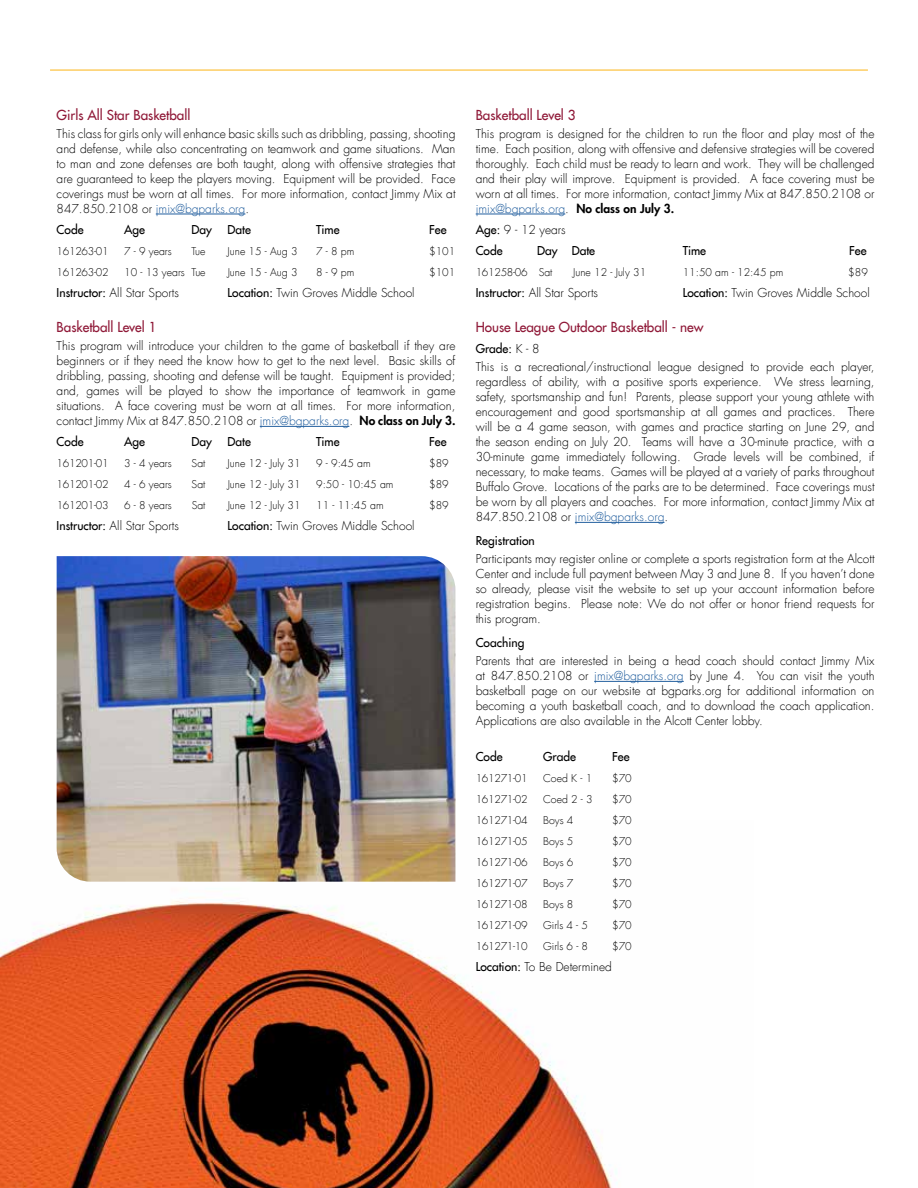
<style>
.page{position:relative;width:918px;height:1188px;background:#fff}
.page>*{position:absolute;margin:0;border:0;box-sizing:border-box;transform-origin:0 0}
.t1{font:13.5px "Futura LT";color:#8f1837}
.t2{font:300 12px/15px "Futura LT";color:#000;text-align:justify}
.t3{font:12px "Futura LT";color:#000}
.t4{font:300 10.5px "Futura LT";color:#000}
.t5{font:300 10.5px "Futura LT";letter-spacing:-.025em;color:#000}
.s1{color:#215e9e}
.s2{font-weight:400}
.s3{font-weight:800}
</style>
<div class="page">
<hr style="left:50px;top:70px;width:818px;height:1px;background:#fcb515">
<img style="left:0;top:821px;width:617px;height:367px">
<hr style="left:156px;top:214px;width:89px;height:1px;background:#215e9e">
<hr style="left:260px;top:426px;width:89px;height:1px;background:#215e9e">
<hr style="left:476px;top:214px;width:89px;height:1px;background:#215e9e">
<hr style="left:575px;top:522px;width:89px;height:1px;background:#215e9e">
<hr style="left:594px;top:681px;width:90px;height:1px;background:#215e9e">
<img style="left:57px;top:556px;width:398px;height:326px">
<p class="t1" style="left:57px;top:106px;width:135px">Girls All Star Basketball</p>
<p class="t2" style="left:57px;top:126px;width:400px">This class for girls only will enhance basic skills such as dribbling, passing, shooting and defense, while also concentrating on teamwork and game situations. Man to man and zone defenses are both taught, along with offensive strategies that are guaranteed to keep the players moving. Equipment will be provided. Face coverings must be worn at all times. For more information, contact Jimmy Mix at 847.850.2108 or <span class="s1">jmix@bgparks.org</span>.</p>
<p class="t3" style="left:57px;top:222px;width:28px">Code</p>
<p class="t3" style="left:124px;top:222px;width:22px">Age</p>
<p class="t3" style="left:192px;top:222px;width:22px">Day</p>
<p class="t3" style="left:228px;top:222px;width:25px">Date</p>
<p class="t3" style="left:316px;top:222px;width:25px">Time</p>
<p class="t3" style="left:429px;top:222px;width:19px">Fee</p>
<p class="t5" style="left:57px;top:245px;width:53px">161263-01</p>
<p class="t4" style="left:124px;top:245px;width:49px">7 - 9 years</p>
<p class="t4" style="left:192px;top:245px;width:15px">Tue</p>
<p class="t4" style="left:228px;top:245px;width:71px">June 15 - Aug 3</p>
<p class="t4" style="left:316px;top:245px;width:40px">7 - 8 pm</p>
<p class="t4" style="left:429px;top:245px;width:28px">$101</p>
<p class="t5" style="left:57px;top:266px;width:53px">161263-02</p>
<p class="t4" style="left:124px;top:266px;width:83px">10 - 13 years Tue</p>
<p class="t4" style="left:228px;top:266px;width:71px">June 15 - Aug 3</p>
<p class="t4" style="left:316px;top:266px;width:40px">8 - 9 pm</p>
<p class="t4" style="left:429px;top:266px;width:28px">$101</p>
<p class="t2" style="left:57px;top:285px;width:124px"><span class="s2">Instructor:</span> All Star Sports</p>
<p class="t2" style="left:228px;top:285px;width:189px"><span class="s2">Location:</span> Twin Groves Middle School</p>
<p class="t1" style="left:57px;top:318px;width:101px">Basketball Level 1</p>
<p class="t2" style="left:57px;top:339px;width:400px">This program will introduce your children to the game of basketball if they are beginners or if they need the know how to get to the next level. Basic skills of dribbling, passing, shooting and defense will be taught. Equipment is provided; and, games will be played to show the importance of teamwork in game situations. A face covering must be worn at all times. For more information, contact Jimmy Mix at 847.850.2108 or <span class="s1">jmix@bgparks.org</span>. <span class="s3">No class on July 3.</span></p>
<p class="t3" style="left:57px;top:434px;width:28px">Code</p>
<p class="t3" style="left:124px;top:434px;width:22px">Age</p>
<p class="t3" style="left:192px;top:434px;width:22px">Day</p>
<p class="t3" style="left:228px;top:434px;width:25px">Date</p>
<p class="t3" style="left:316px;top:434px;width:25px">Time</p>
<p class="t3" style="left:429px;top:434px;width:19px">Fee</p>
<p class="t5" style="left:57px;top:457px;width:53px">161201-01</p>
<p class="t4" style="left:124px;top:457px;width:49px">3 - 4 years</p>
<p class="t4" style="left:192px;top:457px;width:15px">Sat</p>
<p class="t4" style="left:228px;top:457px;width:74px">June 12 - July 31</p>
<p class="t4" style="left:316px;top:457px;width:56px">9 - 9:45 am</p>
<p class="t4" style="left:429px;top:457px;width:21px">$89</p>
<p class="t5" style="left:57px;top:478px;width:53px">161201-02</p>
<p class="t4" style="left:124px;top:478px;width:49px">4 - 6 years</p>
<p class="t4" style="left:192px;top:478px;width:15px">Sat</p>
<p class="t4" style="left:228px;top:478px;width:74px">June 12 - July 31</p>
<p class="t4" style="left:316px;top:478px;width:79px">9:50 - 10:45 am</p>
<p class="t4" style="left:429px;top:478px;width:21px">$89</p>
<p class="t5" style="left:57px;top:499px;width:53px">161201-03</p>
<p class="t4" style="left:124px;top:499px;width:49px">6 - 8 years</p>
<p class="t4" style="left:192px;top:499px;width:15px">Sat</p>
<p class="t4" style="left:228px;top:499px;width:74px">June 12 - July 31</p>
<p class="t4" style="left:316px;top:499px;width:69px">11 - 11:45 am</p>
<p class="t4" style="left:429px;top:499px;width:21px">$89</p>
<p class="t2" style="left:57px;top:519px;width:124px"><span class="s2">Instructor:</span> All Star Sports</p>
<p class="t2" style="left:228px;top:519px;width:189px"><span class="s2">Location:</span> Twin Groves Middle School</p>
<p class="t1" style="left:476px;top:106px;width:101px">Basketball Level 3</p>
<p class="t2" style="left:476px;top:126px;width:400px">This program is designed for the children to run the floor and play most of the time. Each position, along with offensive and defensive strategies will be covered thoroughly. Each child must be ready to learn and work. They will be challenged and their play will improve. Equipment is provided. A face covering must be worn at all times. For more information, contact Jimmy Mix at 847.850.2108 or <span class="s1">jmix@bgparks.org</span>. <span class="s3">No class on July 3.</span></p>
<p class="t2" style="left:476px;top:219px;width:92px;line-height:21px"><span class="s2">Age:</span> 9 - 12 years<br><span class="s2">Code</span></p>
<p class="t3" style="left:537px;top:243px;width:59px">Day Date</p>
<p class="t3" style="left:683px;top:243px;width:25px">Time</p>
<p class="t3" style="left:849px;top:243px;width:19px">Fee</p>
<p class="t5" style="left:476px;top:266px;width:78px">161258-06 Sat</p>
<p class="t4" style="left:573px;top:266px;width:74px">June 12 - July 31</p>
<p class="t4" style="left:683px;top:266px;width:102px">11:50 am - 12:45 pm</p>
<p class="t4" style="left:848px;top:266px;width:21px">$89</p>
<p class="t2" style="left:476px;top:285px;width:124px"><span class="s2">Instructor:</span> All Star Sports</p>
<p class="t2" style="left:683px;top:285px;width:189px"><span class="s2">Location:</span> Twin Groves Middle School</p>
<p class="t1" style="left:476px;top:318px;width:229px">House League Outdoor Basketball - new</p>
<p class="t2" style="left:476px;top:340px;width:400px;line-height:18px"><span class="s2">Grade:</span> K - 8<br>This is a recreational/instructional league designed to provide each player,</p>
<p class="t2" style="left:476px;top:375px;width:400px">regardless of ability, with a positive sports experience. We stress learning, safety, sportsmanship and fun! Parents, please support your young athlete with encouragement and good sportsmanship at all games and practices. There will be a 4 game season, with games and practice starting on June 29, and the season ending on July 20. Teams will have a 30-minute practice, with a 30-minute game immediately following. Grade levels will be combined, if necessary, to make teams. Games will be played at a variety of parks throughout Buffalo Grove. Locations of the parks are to be determined. Face coverings must be worn by all players and coaches. For more information, contact Jimmy Mix at 847.850.2108 or <span class="s1">jmix@bgparks.org</span>.</p>
<p class="t3" style="left:476px;top:533px;width:61px">Registration</p>
<p class="t2" style="left:476px;top:552px;width:400px">Participants may register online or complete a sports registration form at the Alcott Center and include full payment between May 3 and June 8. If you haven’t done so already, please visit the website to set up your account information before registration begins. Please note: We do not offer or honor friend requests for this program.</p>
<p class="t3" style="left:476px;top:635px;width:50px">Coaching</p>
<p class="t2" style="left:476px;top:654px;width:400px">Parents that are interested in being a head coach should contact Jimmy Mix at 847.850.2108 or <span class="s1">jmix@bgparks.org</span> by June 4. You can visit the youth basketball page on our website at bgparks.org for additional information on becoming a youth basketball coach, and to download the coach application.<br>Applications are also available in the Alcott Center lobby.</p>
<p class="t3" style="left:476px;top:749px;width:28px">Code</p>
<p class="t3" style="left:543px;top:749px;width:34px">Grade</p>
<p class="t3" style="left:612px;top:749px;width:19px">Fee</p>
<p class="t5" style="left:476px;top:772px;width:53px">161271-01</p>
<p class="t4" style="left:543px;top:772px;width:50px">Coed K - 1</p>
<p class="t4" style="left:612px;top:772px;width:21px">$70</p>
<p class="t5" style="left:476px;top:793px;width:53px">161271-02</p>
<p class="t4" style="left:543px;top:793px;width:51px">Coed 2 - 3</p>
<p class="t4" style="left:612px;top:793px;width:21px">$70</p>
<p class="t5" style="left:476px;top:814px;width:53px">161271-04</p>
<p class="t4" style="left:543px;top:814px;width:32px">Boys 4</p>
<p class="t4" style="left:612px;top:814px;width:21px">$70</p>
<p class="t5" style="left:476px;top:835px;width:53px">161271-05</p>
<p class="t4" style="left:543px;top:835px;width:32px">Boys 5</p>
<p class="t4" style="left:612px;top:835px;width:21px">$70</p>
<p class="t5" style="left:476px;top:856px;width:53px">161271-06</p>
<p class="t4" style="left:543px;top:856px;width:32px">Boys 6</p>
<p class="t4" style="left:612px;top:856px;width:21px">$70</p>
<p class="t5" style="left:476px;top:877px;width:53px">161271-07</p>
<p class="t4" style="left:543px;top:877px;width:32px">Boys 7</p>
<p class="t4" style="left:612px;top:877px;width:21px">$70</p>
<p class="t5" style="left:476px;top:898px;width:53px">161271-08</p>
<p class="t4" style="left:543px;top:898px;width:32px">Boys 8</p>
<p class="t4" style="left:612px;top:898px;width:21px">$70</p>
<p class="t5" style="left:476px;top:919px;width:53px">161271-09</p>
<p class="t4" style="left:543px;top:919px;width:46px">Girls 4 - 5</p>
<p class="t4" style="left:612px;top:919px;width:21px">$70</p>
<p class="t5" style="left:476px;top:940px;width:53px">161271-10</p>
<p class="t4" style="left:543px;top:940px;width:46px">Girls 6 - 8</p>
<p class="t4" style="left:612px;top:940px;width:21px">$70</p>
<p class="t2" style="left:476px;top:960px;width:138px"><span class="s2">Location:</span> To Be Determined</p>
</div>
